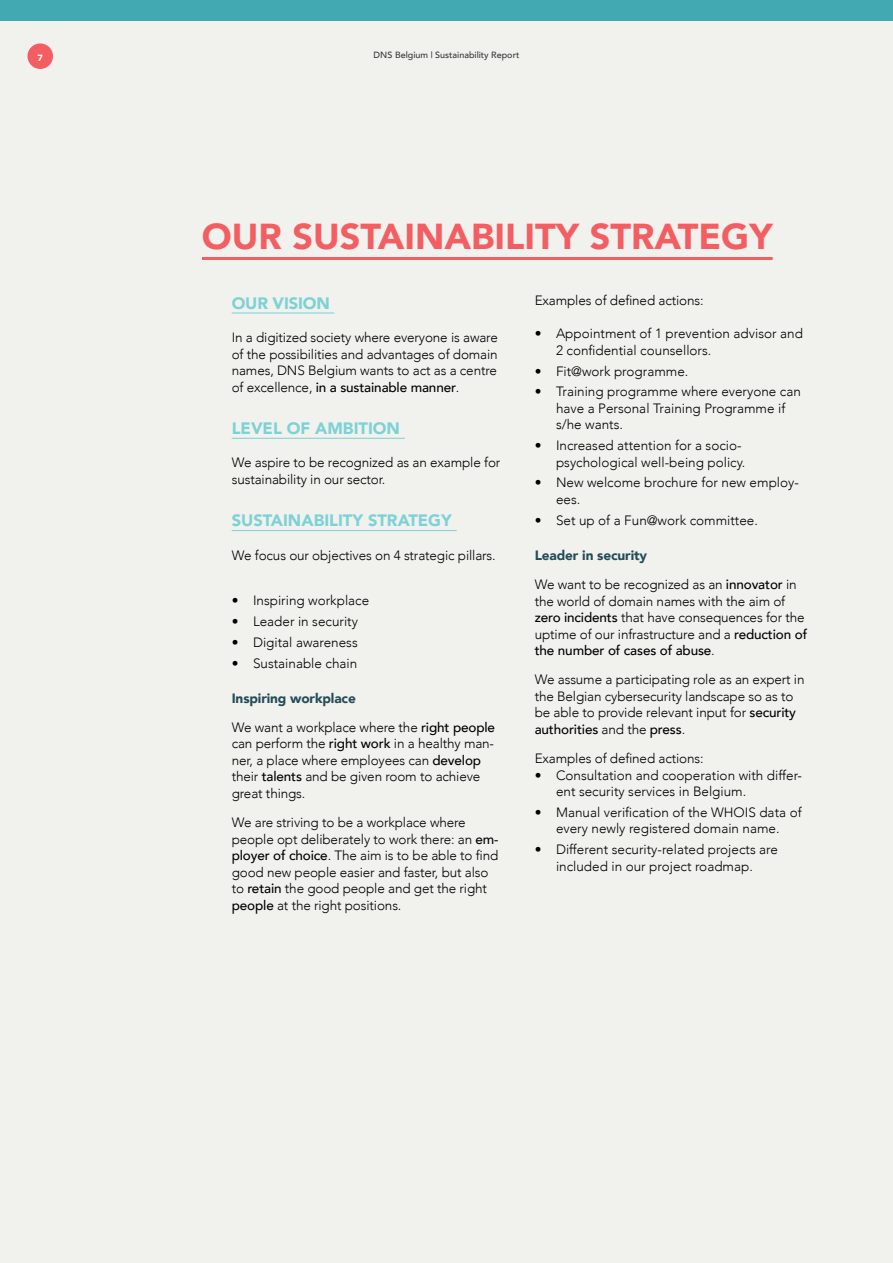
<style>
.page{position:relative;width:893px;height:1263px;background:#f1f1ee}
.page>*{position:absolute;margin:0;border:0;box-sizing:border-box;transform-origin:0 0}
.t1{font:900 36px "Avenir";color:#f25e62}
.t2{font:900 16.5px "Avenir";color:#7cd2d4}
.t3{font:300 13.5px/16.5px "Avenir";letter-spacing:-.01em;color:#000}
.t4{font:500 9px "Avenir";color:#373736}
.t5{font:900 9px "Avenir";color:#fff}
.s1{font-weight:500}
.s2{font-weight:900;color:#244d58}
</style>
<div class="page">
<div style="left:0;top:0;width:893px;height:21px;background:#42a9b2"></div>
<div style="left:27px;top:43px;width:26px;height:26px;background:#f25e62;border-radius:50%"></div>
<hr style="left:202px;top:257px;width:571px;height:3px;background:#f25e62">
<hr style="left:232px;top:313px;width:102px;height:1px;background:#7cd2d4">
<hr style="left:232px;top:438px;width:173px;height:1px;background:#7cd2d4">
<hr style="left:232px;top:530px;width:225px;height:1px;background:#7cd2d4">
<p class="t5" style="left:38px;top:50px;width:7px">7</p>
<p class="t4" style="left:374px;top:47px;width:147px">DNS Belgium | Sustainability Report</p>
<h1 class="t1" style="left:202px;top:206px;width:572px">OUR SUSTAINABILITY STRATEGY</h1>
<p class="t2" style="left:232px;top:289px;width:100px">OUR VISION</p>
<p class="t3" style="left:232px;top:329px;width:268px;text-align:justify">In a digitized society where everyone is aware of the possibilities and advantages of domain names, DNS Belgium wants to act as a centre of excellence, <span class="s1">in a sustainable manner</span>.</p>
<p class="t2" style="left:232px;top:414px;width:170px">LEVEL OF AMBITION</p>
<p class="t3" style="left:232px;top:454px;width:270px">We aspire to be recognized as an example for sustainability in our sector.</p>
<p class="t2" style="left:232px;top:506px;width:222px">SUSTAINABILITY STRATEGY</p>
<p class="t3" style="left:232px;top:547px;width:263px">We focus our objectives on 4 strategic pillars.</p>
<p class="t3" style="left:232px;top:592px;width:139px">• Inspiring workplace</p>
<p class="t3" style="left:232px;top:613px;width:128px">• Leader in security</p>
<p class="t3" style="left:232px;top:634px;width:128px">• Digital awareness</p>
<p class="t3" style="left:232px;top:655px;width:127px">• Sustainable chain</p>
<p class="t3" style="left:232px;top:683px;width:265px;line-height:29.2px"><span class="s2">Inspiring workplace<br></span>We want a workplace where the <span class="s1">right people</span></p>
<p class="t3" style="left:232px;top:735px;width:264px">can perform the <span class="s1">right work</span> in a healthy man&shy;ner, a place where employees can <span class="s1">develop </span>their <span class="s1">talents</span> and be given room to achieve great things.</p>
<p class="t3" style="left:232px;top:814px;width:268px">We are striving to be a workplace where people opt deliberately to work there: an <span class="s1">em&shy;ployer of choice</span>. The aim is to be able to find good new people easier and faster, but also to <span class="s1">retain</span> the good people and get the right <span class="s1">people</span> at the right positions.</p>
<p class="t3" style="left:535px;top:293px;width:170px">Examples of defined actions:</p>
<p class="t3" style="left:556px;top:326px;width:248px;text-indent:-21px">• Appointment of 1 prevention advisor and<br>2 confidential counsellors.</p>
<p class="t3" style="left:535px;top:363px;width:155px">• Fit@work programme.</p>
<p class="t3" style="left:556px;top:384px;width:246px;text-indent:-21px">• Training programme where everyone can have a Personal Training Programme if s/he wants.</p>
<p class="t3" style="left:535px;top:437px;width:210px;text-align:right">• Increased attention for a socio&shy;psychological well-being policy.</p>
<p class="t3" style="left:556px;top:475px;width:244px;text-indent:-21px">• New welcome brochure for new employ&shy;ees.</p>
<p class="t3" style="left:535px;top:512px;width:225px">• Set up of a Fun@work committee.</p>
<p class="t3" style="left:535px;top:540px;width:264px;line-height:29.2px"><span class="s2">Leader in security<br></span>We want to be recognized as an <span class="s1">innovator</span> in</p>
<p class="t3" style="left:535px;top:593px;width:274px">the world of domain names with the aim of <span class="s1">zero incidents</span> that have consequences for the uptime of our infrastructure and a <span class="s1">reduction of the number of cases of abuse</span>.</p>
<p class="t3" style="left:535px;top:671px;width:271px">We assume a participating role as an expert in the Belgian cybersecurity landscape so as to be able to provide relevant input for <span class="s1">security authorities</span> and the <span class="s1">press</span>.</p>
<p class="t3" style="left:535px;top:750px;width:170px">Examples of defined actions:</p>
<p class="t3" style="left:556px;top:767px;width:247px;text-indent:-21px">• Consultation and cooperation with differ&shy;ent security services in Belgium.</p>
<p class="t3" style="left:535px;top:804px;width:268px;text-align:center">• Manual verification of the WHOIS data of every newly registered domain name.</p>
<p class="t3" style="left:535px;top:841px;width:245px;text-align:center">• Different security-related projects are included in our project roadmap.</p>
</div>
